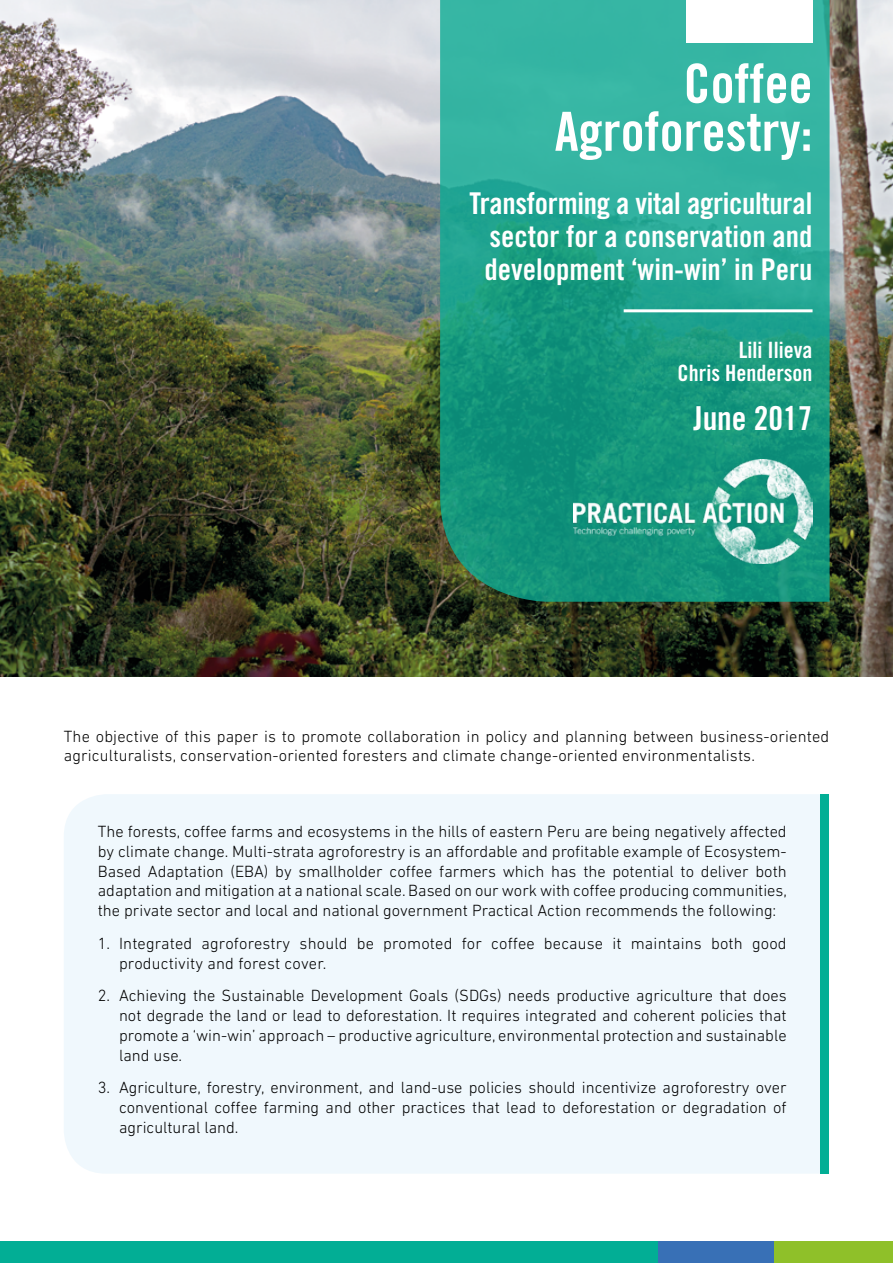
<style>
.page{position:relative;width:893px;height:1263px;background:#fff}
.page>*{position:absolute;margin:0;border:0;box-sizing:border-box;transform-origin:0 0}
.t1{font:54px/48px "Trade Gothic LT Std Bd Cn 20";color:#fff;text-align:right}
.t2{font:33px "Trade Gothic LT Std Bd Cn 20";color:#fff}
.t3{font:30px/33px "Trade Gothic LT Std Bd Cn 20";color:#fff;text-align:justify}
.t4{font:22.5px/22.5px "Trade Gothic LT Std Bd Cn 20";color:#fff;text-align:right}
.t5{font:300 16.5px/19.8px "DIN Next LT Pro";letter-spacing:.01em;color:#000;text-align:justify}
</style>
<div class="page">
<div style="left:0;top:1242px;width:893px;height:21px;background:#02ae95"></div>
<div style="left:774px;top:1242px;width:119px;height:21px;background:#8fc029"></div>
<div style="left:659px;top:1242px;width:115px;height:21px;background:#3870b6"></div>
<img style="left:0;top:0;width:893px;height:676px">
<svg style="left:440px;top:0;width:389px;height:602px"></svg>
<div style="left:686px;top:0;width:126px;height:43px;background:#fff"></div>
<hr style="left:624px;top:309px;width:188px;height:3px;background:#fff">
<div style="left:64px;top:794px;width:757px;height:380px;background:#f0f8fd"></div>
<div style="left:821px;top:794px;width:8px;height:380px;background:#02ae95"></div>
<img style="left:574px;top:459px;width:238px;height:104px">
<h1 class="t1" style="left:555px;top:59px;width:259px">Coffee<br>Agroforestry:</h1>
<h3 class="t3" style="left:484px;top:186px;width:330px;text-indent:-15px">Transforming a vital agricultural sector for a conservation and development ‘win-win’ in Peru</h3>
<h3 class="t4" style="left:678px;top:339px;width:136px">Lili Ilieva<br>Chris Henderson</h3>
<h2 class="t2" style="left:693px;top:398px;width:121px">June 2017</h2>
<p class="t5" style="left:64px;top:726px;width:767px">The objective of this paper is to promote collaboration in policy and planning between business-oriented agriculturalists, conservation-oriented foresters and climate change-oriented environmentalists.</p>
<p class="t5" style="left:98px;top:821px;width:691px">The forests, coffee farms and ecosystems in the hills of eastern Peru are being negatively affected by climate change. Multi-strata agroforestry is an affordable and profitable example of Ecosystem-Based Adaptation (EBA) by smallholder coffee farmers which has the potential to deliver both adaptation and mitigation at a national scale. Based on our work with coffee producing communities, the private sector and local and national government Practical Action recommends the following:</p>
<p class="t5" style="left:119px;top:933px;width:669px;text-indent:-21px">1. Integrated agroforestry should be promoted for coffee because it maintains both good productivity and forest cover.</p>
<p class="t5" style="left:119px;top:985px;width:669px;text-indent:-21px">2. Achieving the Sustainable Development Goals (SDGs) needs productive agriculture that does not degrade the land or lead to deforestation. It requires integrated and coherent policies that promote a ‘win-win’ approach – productive agriculture, environmental protection and sustainable land use.</p>
<p class="t5" style="left:119px;top:1077px;width:669px;text-indent:-21px">3. Agriculture, forestry, environment, and land-use policies should incentivize agroforestry over conventional coffee farming and other practices that lead to deforestation or degradation of agricultural land.</p>
</div>
